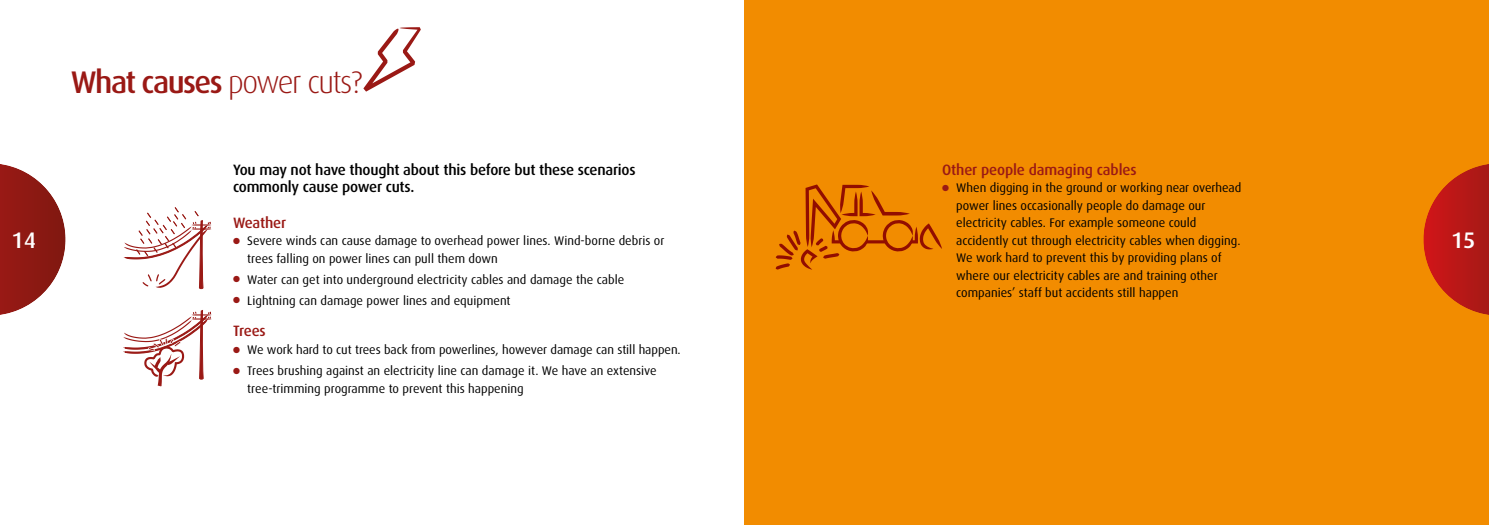
<style>
.page{position:relative;width:1489px;height:525px;background:#fff}
.page>*{position:absolute;margin:0;border:0;box-sizing:border-box;transform-origin:0 0}
.t1{font:500 31.25px "Dax";letter-spacing:-.05em;color:#9a1915}
.t2{font:500 22.5px "Dax";color:#fff}
.t3{font:500 15px/17.5px "Dax";letter-spacing:-.015em;color:#000}
.t4{font:500 15px "Dax";letter-spacing:-.01em;color:#9a1915}
.t5{font:12.5px/17.5px "Dax";color:#000}
.s1{font-weight:300}
.s2{color:#9a1915}
</style>
<div class="page">
<div style="left:744px;top:0;width:744px;height:524px;background:#f28c00"></div>
<svg style="left:0;top:164px;width:66px;height:151px"></svg>
<svg style="left:1423px;top:164px;width:65px;height:151px"></svg>
<svg style="left:775px;top:184px;width:167px;height:85px"></svg>
<svg style="left:363px;top:27px;width:58px;height:65px"></svg>
<svg style="left:123px;top:310px;width:89px;height:76px"></svg>
<svg style="left:124px;top:207px;width:87px;height:82px"></svg>
<h1 class="t1" style="left:71px;top:68px;width:293px">What causes <span class="s1">power cuts?</span></h1>
<p class="t3" style="left:233px;top:162px;width:404px">You may not have thought about this before but these scenarios commonly cause power cuts.</p>
<p class="t4" style="left:233px;top:215px;width:55px">Weather</p>
<p class="t5" style="left:247px;top:232px;width:418px;text-indent:-14px"><span class="s2">●</span> Severe winds can cause damage to overhead power lines. Wind-borne debris or trees falling on power lines can pull them down</p>
<p class="t5" style="left:233px;top:271px;width:392px"><span class="s2">●</span> Water can get into underground electricity cables and damage the cable</p>
<p class="t5" style="left:233px;top:292px;width:279px"><span class="s2">●</span> Lightning can damage power lines and equipment</p>
<p class="t4" style="left:233px;top:324px;width:34px">Trees</p>
<p class="t5" style="left:233px;top:341px;width:449px"><span class="s2">●</span> We work hard to cut trees back from powerlines, however damage can still happen.</p>
<p class="t5" style="left:247px;top:362px;width:411px;text-indent:-14px"><span class="s2">●</span> Trees brushing against an electricity line can damage it. We have an extensive tree-trimming programme to prevent this happening</p>
<p class="t4" style="left:942px;top:163px;width:196px">Other people damaging cables</p>
<p class="t5" style="left:956px;top:180px;width:287px;text-indent:-14px"><span class="s2">●</span> When digging in the ground or working near overhead power lines occasionally people do damage our electricity cables. For example someone could accidently cut through electricity cables when digging.<br>We work hard to prevent this by providing plans of where our electricity cables are and training other companies’ staff but accidents still happen</p>
<h2 class="t2" style="left:12px;top:230px;width:26px">14</h2>
<h2 class="t2" style="left:1450px;top:230px;width:26px">15</h2>
</div>
